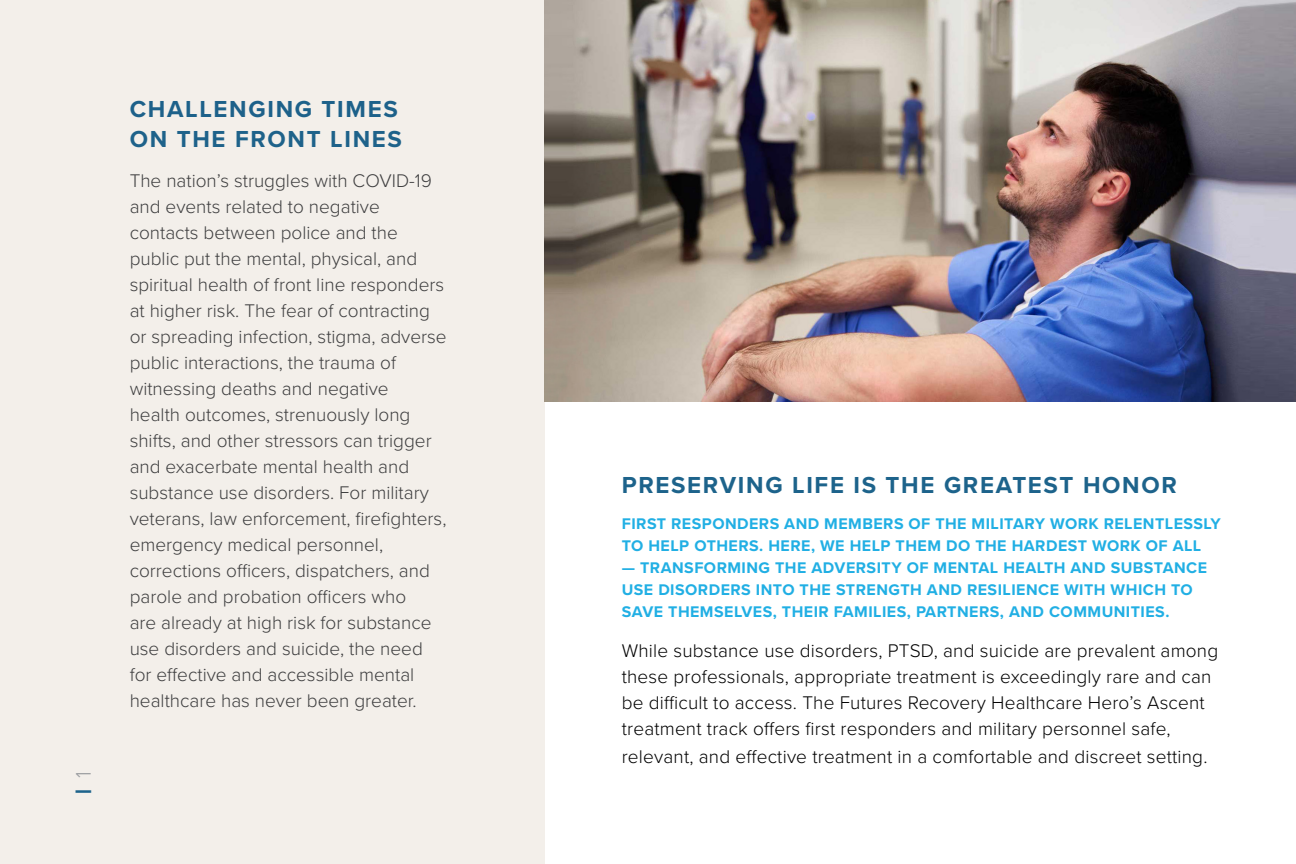
<style>
.page{position:relative;width:1296px;height:864px;background:#fff}
.page>*{position:absolute;margin:0;border:0;box-sizing:border-box;transform-origin:0 0}
.t1{font:700 24px "Proxima Nova";letter-spacing:.07em;color:#1d638b}
.t2{font:700 24px/30px "Proxima Nova";letter-spacing:.07em;color:#1d618a}
.t3{font:900 22px "Proxima Nova";color:#1d638b}
.t4{font:300 19px/26px "Proxima Nova";color:#3e3e3f}
.t5{font:300 19px/26px "Proxima Nova";letter-spacing:.01em;color:#000}
.t6{font:700 16px/22px "Proxima Nova";letter-spacing:.03em;color:#21afe4}
.s1{font-weight:300;color:#9d9fa2}
.s2{color:#1e628a}
</style>
<div class="page">
<div style="left:0;top:0;width:544px;height:864px;background:#f3efea"></div>
<img style="left:544px;top:0;width:752px;height:402px">
<p class="t3" style="left:67px;top:794px;width:25px;rotate:-90deg">| <span class="s1">1</span></p>
<p class="t2" style="left:130px;top:94px;width:274px">CHALLENGING TIMES<br><span class="s2">ON THE FRONT LINES</span></p>
<p class="t4" style="left:130px;top:167px;width:318px">The nation’s struggles with COVID-19 and events related to negative contacts between police and the public put the mental, physical, and spiritual health of front line responders at higher risk. The fear of contracting or spreading infection, stigma, adverse public interactions, the trauma of witnessing deaths and negative<br>health outcomes, strenuously long shifts, and other stressors can trigger and exacerbate mental health and substance use disorders. For military veterans, law enforcement, firefighters, emergency medical personnel, corrections officers, dispatchers, and parole and probation officers who<br>are already at high risk for substance use disorders and suicide, the need for effective and accessible mental healthcare has never been greater.</p>
<p class="t1" style="left:622px;top:467px;width:557px">PRESERVING LIFE IS THE GREATEST HONOR</p>
<p class="t6" style="left:622px;top:513px;width:601px">FIRST RESPONDERS AND MEMBERS OF THE MILITARY WORK RELENTLESSLY<br>TO HELP OTHERS. HERE, WE HELP THEM DO THE HARDEST WORK OF ALL</p>
<p class="t6" style="left:622px;top:557px;width:587px">— TRANSFORMING THE ADVERSITY OF MENTAL HEALTH AND SUBSTANCE<br>USE DISORDERS INTO THE STRENGTH AND RESILIENCE WITH WHICH TO<br>SAVE THEMSELVES, THEIR FAMILIES, PARTNERS, AND COMMUNITIES.</p>
<p class="t5" style="left:622px;top:637px;width:598px">While substance use disorders, PTSD, and suicide are prevalent among these professionals, appropriate treatment is exceedingly rare and can be difficult to access. The Futures Recovery Healthcare Hero’s Ascent treatment track offers first responders and military personnel safe,</p>
<p class="t5" style="left:622px;top:743px;width:587px">relevant, and effective treatment in a comfortable and discreet setting.</p>
</div>
